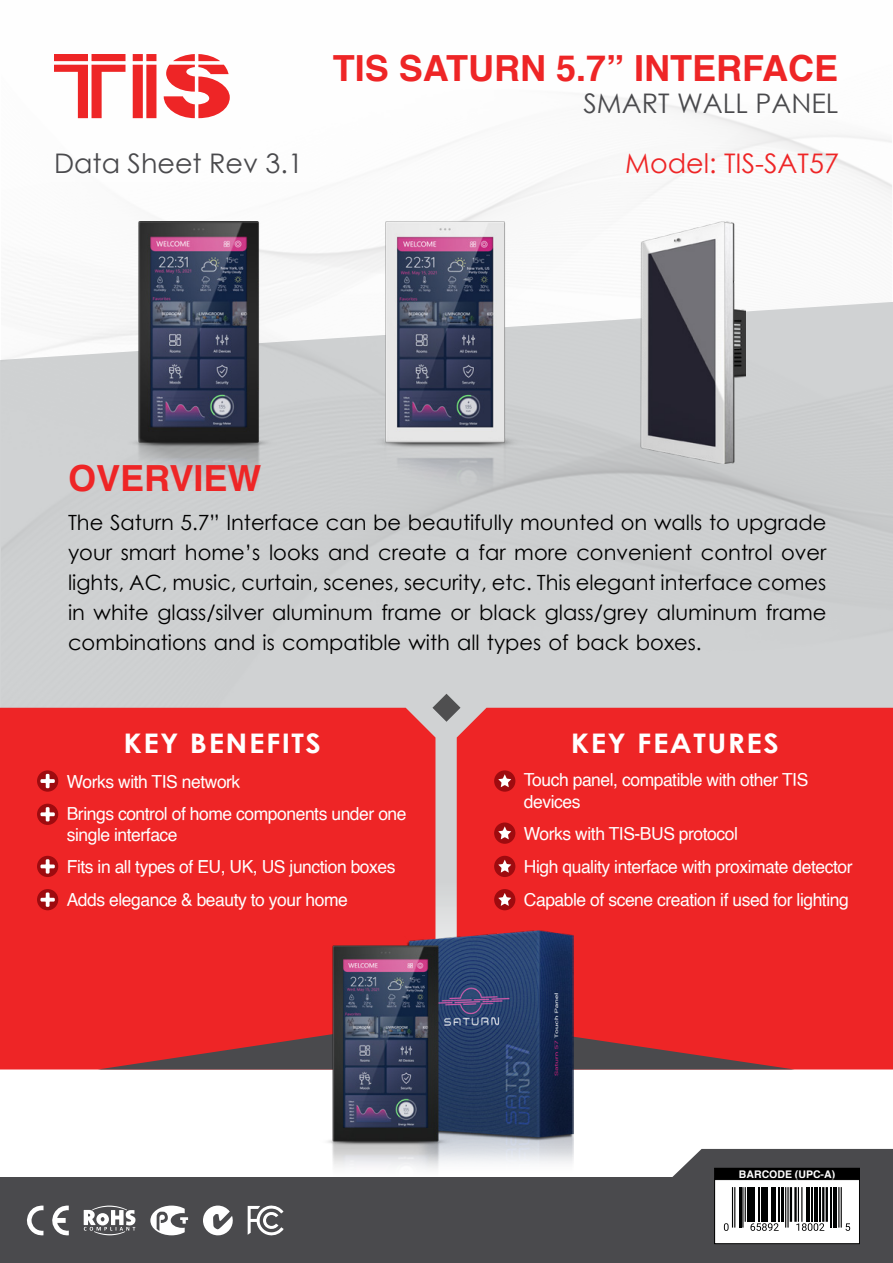
<style>
.page{position:relative;width:893px;height:1263px;background:#fff}
.page>*{position:absolute;margin:0;border:0;box-sizing:border-box;transform-origin:0 0}
.t1{font:700 36px "Helvetica";color:#ee2526}
.t2{font:27px "Century Gothic";color:#4a4a4d}
.t3{font:700 27px "Century Gothic";letter-spacing:.05em;color:#fff;scale:1.1 1}
.t4{font:27px "Century Gothic";color:#ee2526}
.t5{font:21px/30px "Century Gothic";color:#000;text-align:justify}
.t6{font:18px/32.5px "Helvetica";letter-spacing:-.025em;color:#fff}
.t7{font:700 10.5px "Helvetica";color:#fff}
</style>
<div class="page">
<img style="left:2px;top:183px;width:891px;height:723px">
<div style="left:0;top:708px;width:435px;height:361px;background:#ee2526"></div>
<svg style="left:37px;top:770px;width:21px;height:22px"></svg>
<svg style="left:40px;top:774px;width:15px;height:14px"></svg>
<div style="left:37px;top:804px;width:21px;height:21px;background:#9e0b0f;border-radius:50%"></div>
<svg style="left:40px;top:807px;width:15px;height:14px"></svg>
<div style="left:37px;top:856px;width:21px;height:21px;background:#9e0b0f;border-radius:50%"></div>
<svg style="left:40px;top:859px;width:15px;height:14px"></svg>
<div style="left:37px;top:889px;width:21px;height:21px;background:#9e0b0f;border-radius:50%"></div>
<svg style="left:40px;top:892px;width:15px;height:15px"></svg>
<div style="left:457px;top:708px;width:436px;height:361px;background:#ee2526"></div>
<svg style="left:574px;top:1019px;width:220px;height:50px;background:#b93032"></svg>
<svg style="left:98px;top:1019px;width:221px;height:50px;background:#b83032"></svg>
<img style="left:319px;top:930px;width:255px;height:248px">
<div style="left:494px;top:770px;width:21px;height:22px;background:#9e0b0f;border-radius:50%"></div>
<svg style="left:498px;top:774px;width:13px;height:13px"></svg>
<div style="left:494px;top:822px;width:21px;height:22px;background:#9e0b0f;border-radius:50%"></div>
<svg style="left:498px;top:826px;width:13px;height:13px"></svg>
<div style="left:494px;top:856px;width:21px;height:21px;background:#9e0b0f;border-radius:50%"></div>
<svg style="left:498px;top:860px;width:13px;height:12px"></svg>
<div style="left:494px;top:889px;width:21px;height:21px;background:#9e0b0f;border-radius:50%"></div>
<svg style="left:498px;top:893px;width:13px;height:13px"></svg>
<img style="left:641px;top:221px;width:104px;height:242px">
<img style="left:124px;top:221px;width:152px;height:270px">
<img style="left:370px;top:221px;width:153px;height:270px">
<svg style="left:432px;top:694px;width:28px;height:28px"></svg>
<svg style="left:636px;top:1149px;width:257px;height:29px"></svg>
<div style="left:0;top:1178px;width:893px;height:85px;background:#4a4a4d"></div>
<svg style="left:716px;top:1181px;width:142px;height:61px;background:#e4e4e4"></svg>
<div style="left:714px;top:1179px;width:146px;height:65px;border:1px solid #000"></div>
<div style="left:715px;top:1168px;width:144px;height:11px;background:#000"></div>
<svg style="left:84px;top:1205px;width:52px;height:30px"></svg>
<svg style="left:150px;top:1205px;width:38px;height:30px"></svg>
<svg style="left:203px;top:1205px;width:30px;height:30px"></svg>
<svg style="left:27px;top:1205px;width:42px;height:31px"></svg>
<svg style="left:248px;top:1205px;width:36px;height:31px"></svg>
<hr style="left:734px;top:1187px;width:1px;height:40px;background:#000101">
<hr style="left:732px;top:1187px;width:1px;height:40px;background:#000101">
<hr style="left:739px;top:1187px;width:2px;height:40px;background:#000101">
<hr style="left:742px;top:1187px;width:1px;height:40px;background:#000101">
<hr style="left:745px;top:1187px;width:1px;height:35px;background:#000101">
<div style="left:747px;top:1187px;width:5px;height:35px;background:#000101"></div>
<hr style="left:753px;top:1187px;width:2px;height:35px;background:#000101">
<hr style="left:758px;top:1187px;width:2px;height:35px;background:#000101">
<hr style="left:761px;top:1187px;width:2px;height:35px;background:#000101">
<hr style="left:764px;top:1187px;width:4px;height:35px;background:#000101">
<hr style="left:771px;top:1187px;width:1px;height:35px;background:#000101">
<hr style="left:774px;top:1187px;width:2px;height:35px;background:#000101">
<hr style="left:778px;top:1187px;width:1px;height:35px;background:#000101">
<hr style="left:782px;top:1187px;width:2px;height:35px;background:#000101">
<hr style="left:787px;top:1187px;width:2px;height:40px;background:#000101">
<hr style="left:785px;top:1187px;width:1px;height:40px;background:#000101">
<hr style="left:794px;top:1187px;width:3px;height:35px;background:#000101">
<hr style="left:790px;top:1187px;width:2px;height:35px;background:#000101">
<hr style="left:801px;top:1187px;width:1px;height:35px;background:#000101">
<hr style="left:798px;top:1187px;width:1px;height:35px;background:#000101">
<hr style="left:806px;top:1187px;width:3px;height:35px;background:#000101">
<hr style="left:812px;top:1187px;width:1px;height:35px;background:#000101">
<hr style="left:814px;top:1187px;width:3px;height:35px;background:#000101">
<hr style="left:820px;top:1187px;width:1px;height:35px;background:#000101">
<hr style="left:826px;top:1187px;width:2px;height:35px;background:#000101">
<hr style="left:822px;top:1187px;width:2px;height:35px;background:#000101">
<hr style="left:830px;top:1187px;width:1px;height:40px;background:#000101">
<hr style="left:834px;top:1187px;width:3px;height:40px;background:#000101">
<hr style="left:841px;top:1187px;width:1px;height:40px;background:#000101">
<hr style="left:838px;top:1187px;width:1px;height:40px;background:#000101">
<svg style="left:724px;top:1223px;width:5px;height:8px"></svg>
<svg style="left:750px;top:1223px;width:29px;height:8px"></svg>
<svg style="left:796px;top:1223px;width:28px;height:8px"></svg>
<svg style="left:845px;top:1223px;width:5px;height:8px"></svg>
<svg style="left:54px;top:54px;width:176px;height:64px"></svg>
<p class="t2" style="left:54px;top:145px;width:251px">Data Sheet Rev 3.1</p>
<h1 class="t1" style="left:333px;top:39px;width:507px">TIS SATURN 5.7” INTERFACE</h1>
<p class="t2" style="left:583px;top:85px;width:256px">SMART WALL PANEL</p>
<p class="t4" style="left:625px;top:145px;width:215px">Model: TIS-SAT57</p>
<h1 class="t1" style="left:68px;top:449px;width:195px">OVERVIEW</h1>
<p class="t5" style="left:68px;top:507px;width:760px">The Saturn 5.7” Interface can be beautifully mounted on walls to upgrade your smart home s’ looks and create a far more convenient control over lights, AC, music, curtain, scenes, security, etc. This elegant interface comes in white glass/silver aluminum frame or black glass/grey aluminum frame combinations and is compatible with all types of back boxes.</p>
<p class="t3" style="left:123px;top:723px;width:181px">KEY BENEFITS</p>
<p class="t6" style="left:67px;top:766px;width:341px;line-height:32px">Works with TIS network<br>Brings control of home components under one</p>
<p class="t6" style="left:67px;top:819px;width:330px">single interface<br>Fits in all types of EU, UK, US junction boxes<br>Adds elegance &amp; beauty to your home</p>
<p class="t3" style="left:571px;top:723px;width:191px">KEY FEATURES</p>
<p class="t6" style="left:524px;top:770px;width:286px;line-height:21.6px">Touch panel, compatible with other TIS devices</p>
<p class="t6" style="left:524px;top:817px;width:330px;line-height:33.3px">Works with TIS-BUS protocol<br>High quality interface with proximate detector<br>Capable of scene creation if used for lighting</p>
<p class="t7" style="left:739px;top:1165px;width:98px">BARCODE (UPC A- (</p>
</div>
